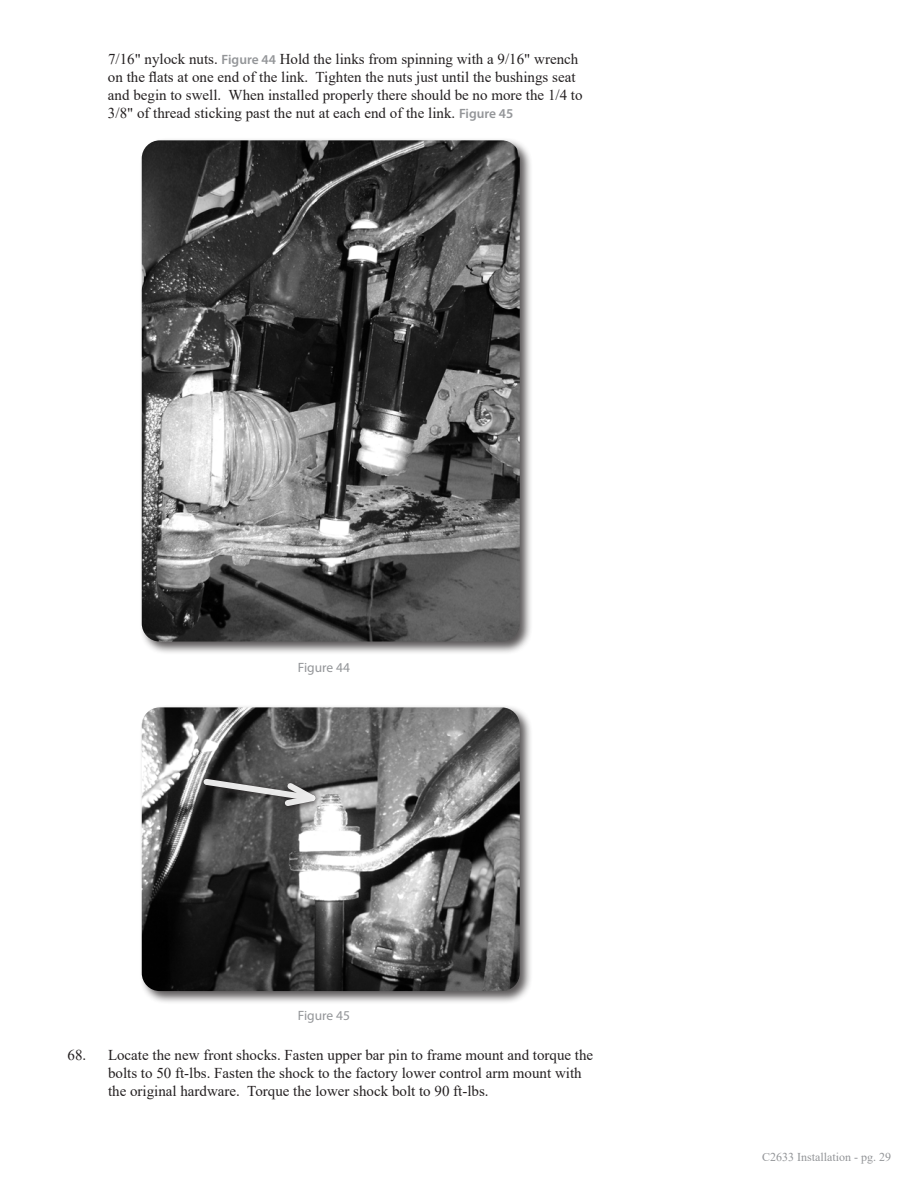
<style>
.page{position:relative;width:918px;height:1188px;background:#fff}
.page>*{position:absolute;margin:0;border:0;box-sizing:border-box;transform-origin:0 0}
.Numbered_List{font:15px/18px "Times New Roman";color:#231f20}
.t1{font:13.5px "Myriad Pro";color:#939598}
.t2{font:12px "Times New Roman";color:#939598}
.s1{font-family:"Myriad Pro";font-weight:600;font-size:13.5px;color:#939598}
</style>
<div class="page">
<div style="left:139px;top:138px;width:394px;height:517px;background:#231f20;opacity:.75"></div>
<img style="left:142px;top:140px;width:378px;height:502px">
<div style="left:139px;top:705px;width:394px;height:300px;background:#231f20;opacity:.75"></div>
<img style="left:142px;top:707px;width:378px;height:284px">
<div style="left:198px;top:774px;width:124px;height:38px;background:#231f20;opacity:.9"></div>
<svg style="left:200px;top:775px;width:130px;height:35px;background:#6f6f6f"></svg>
<p class="Numbered_List" style="left:108px;top:50px;width:476px">7/16" nylock nuts. <span class="s1">Figure 44</span> Hold the links from spinning with a 9/16" wrench on the flats at one end of the link. Tighten the nuts just until the bushings seat and begin to swell. When installed properly there should be no more the 1/4 to 3/8" of thread sticking past the nut at each end of the link. <span class="s1">Figure 45</span></p>
<p class="t1" style="left:298px;top:660px;width:54px">Figure 44</p>
<p class="t1" style="left:298px;top:1007px;width:54px">Figure 45</p>
<p class="Numbered_List" style="left:108px;top:1045px;width:487px;text-indent:-40px">68. Locate the new front shocks. Fasten upper bar pin to frame mount and torque the bolts to 50 ft-lbs. Fasten the shock to the factory lower control arm mount with the original hardware. Torque the lower shock bolt to 90 ft-lbs.</p>
<p class="t2" style="left:762px;top:1149px;width:130px">C2633 Installation - pg. 29</p>
</div>
